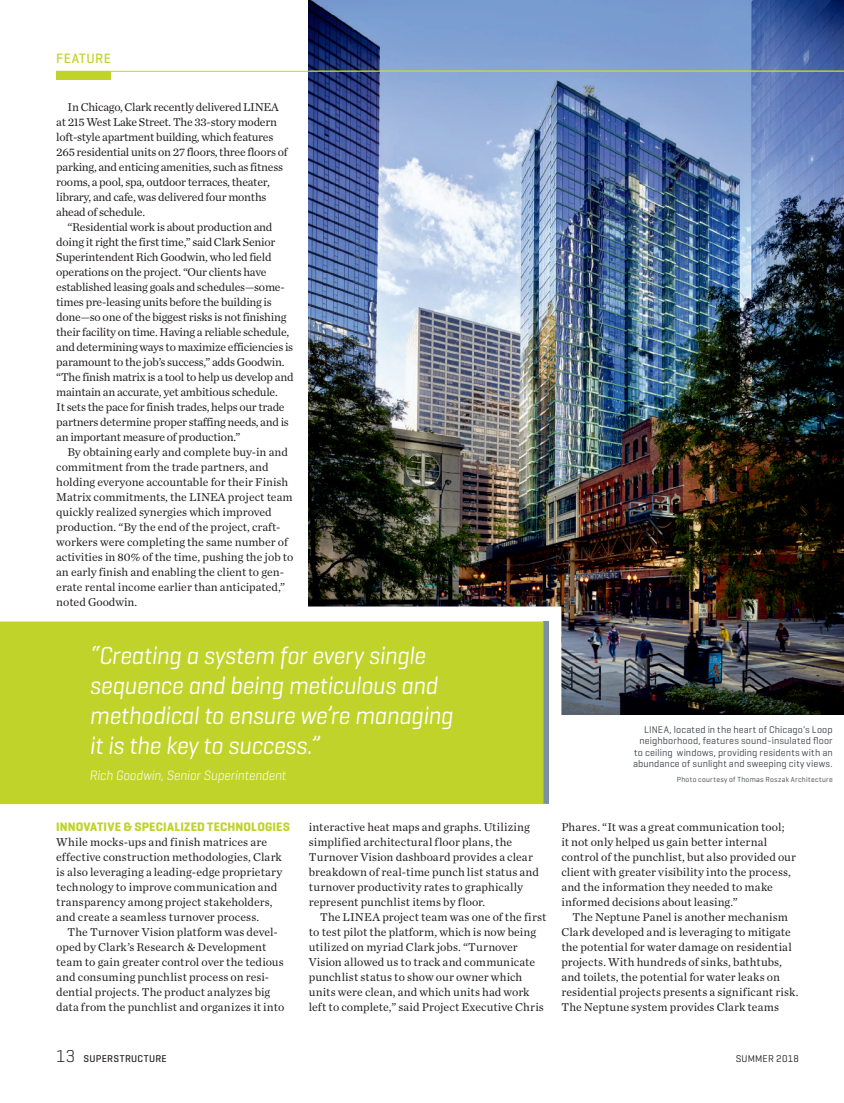
<style>
.page{position:relative;width:844px;height:1103px;background:#fff}
.page>*{position:absolute;margin:0;border:0;box-sizing:border-box;transform-origin:0 0}
.t1{font:italic 25px/30px "Geogrotesque";letter-spacing:-.015em;color:#fff;scale:.95 1}
.t2{font:italic 300 13.75px "Geogrotesque";letter-spacing:-.01em;color:#fff;scale:.95 1}
.t3{font:500 13.75px "Geogrotesque";letter-spacing:.03em;color:#c0d32b}
.t4{font:700 12.5px "Geogrotesque";letter-spacing:.015em;color:#c0d32b}
.t5{font:11.88px/15px "Chronicle Text G1";letter-spacing:-.005em;color:#231f20}
.t6{font:10px/11.2px "Geogrotesque";letter-spacing:.01em;color:#3f474e;text-align:right}
.t7{font:500 10px "Geogrotesque";letter-spacing:.03em;color:#231f20}
.t8{font:10px "Geogrotesque";letter-spacing:.025em;color:#231f20}
.t9{font:7.5px "Geogrotesque";letter-spacing:.04em;color:#3f474e}
.s1{font-weight:300;font-size:17.5px}
</style>
<div class="page">
<div style="left:56px;top:71px;width:54px;height:8px;background:#c0d32b"></div>
<img style="left:309px;top:0;width:535px;height:714px">
<hr style="left:309px;top:72px;width:535px;height:1px;background:#fff101">
<hr style="left:56px;top:71px;width:788px;height:1px;background:#c0d32b">
<svg style="left:0;top:606px;width:561px;height:199px;background:#c6d740"></svg>
<div style="left:543px;top:621px;width:6px;height:183px;background:#7a8fa4"></div>
<svg style="left:543px;top:621px;width:3px;height:183px"></svg>
<p class="t3" style="left:56px;top:49px;width:56px">FEATURE</p>
<p class="t5" style="left:56px;top:99px;width:233px;text-indent:11px">In Chicago, Clark recently delivered LINEA at 215 West Lake Street. The 33-story modern loft-style apartment building, which features 265 residential units on 27 floors, three floors of parking, and enticing amenities, such as fitness rooms, a pool, spa, outdoor terraces, theater, library, and cafe, was delivered four months ahead of schedule.</p>
<p class="t5" style="left:56px;top:219px;width:239px;text-indent:11px">“Residential work is about production and doing it right the first time,” said Clark Senior Superintendent Rich Goodwin, who led field operations on the project. “Our clients have established leasing goals and schedules—some&shy;times pre-leasing units before the building is done—so one of the biggest risks is not finishing their facility on time. Having a reliable schedule, and determining ways to maximize efficiencies is paramount to the job’s success,” adds Goodwin. “The finish matrix is a tool to help us develop and maintain an accurate, yet ambitious schedule.<br>It sets the pace for finish trades, helps our trade partners determine proper staffing needs, and is an important measure of production.”</p>
<p class="t5" style="left:56px;top:444px;width:239px;text-indent:11px">By obtaining early and complete buy-in and commitment from the trade partners, and holding everyone accountable for their Finish Matrix commitments, the LINEA project team quickly realized synergies which improved production. “By the end of the project, craft&shy;workers were completing the same number of activities in 80% of the time, pushing the job to an early finish and enabling the client to gen&shy;erate rental income earlier than anticipated,” noted Goodwin.</p>
<h1 class="t1" style="left:90px;top:639px;width:384px">“Creating a system for every single sequence and being meticulous and methodical to ensure we’re managing it is the key to success.”</h1>
<p class="t2" style="left:90px;top:767px;width:208px">Rich Goodwin, Senior Superintendent</p>
<p class="t6" style="left:633px;top:723px;width:201px">LINEA, located in the heart of Chicago's Loop neighborhood, features sound-insulated floor to ceiling windows, providing residents with an abundance of sunlight and sweeping city views.</p>
<p class="t9" style="left:677px;top:774px;width:157px">Photo courtesy of Thomas Roszak Architecture</p>
<p class="t4" style="left:56px;top:819px;width:235px">INNOVATIVE &amp; SPECIALIZED TECHNOLOGIES</p>
<p class="t5" style="left:56px;top:834px;width:228px">While mocks-ups and finish matrices are effective construction methodologies, Clark is also leveraging a leading-edge proprietary technology to improve communication and transparency among project stakeholders, and create a seamless turnover process.</p>
<p class="t5" style="left:56px;top:924px;width:230px;text-indent:11px">The Turnover Vision platform was devel&shy;oped by Clark’s Research &amp; Development team to gain greater control over the tedious and consuming punchlist process on resi&shy;dential projects. The product analyzes big data from the punchlist and organizes it into</p>
<p class="t5" style="left:309px;top:819px;width:232px">interactive heat maps and graphs. Utilizing simplified architectural floor plans, the Turnover Vision dashboard provides a clear breakdown of real-time punch list status and turnover productivity rates to graphically represent punchlist items by floor.</p>
<p class="t5" style="left:309px;top:909px;width:239px;text-indent:11px">The LINEA project team was one of the first to test pilot the platform, which is now being utilized on myriad Clark jobs. “Turnover Vision allowed us to track and communicate punchlist status to show our owner which units were clean, and which units had work left to complete,” said Project Executive Chris</p>
<p class="t5" style="left:561px;top:819px;width:236px">Phares. “It was a great communication tool;<br>it not only helped us gain better internal control of the punchlist, but also provided our client with greater visibility into the process, and the information they needed to make informed decisions about leasing.”</p>
<p class="t5" style="left:561px;top:909px;width:239px;text-indent:11px">The Neptune Panel is another mechanism Clark developed and is leveraging to mitigate the potential for water damage on residential projects. With hundreds of sinks, bathtubs, and toilets, the potential for water leaks on residential projects presents a significant risk.<br>The Neptune system provides Clark teams</p>
<p class="t7" style="left:56px;top:1052px;width:112px"><span class="s1">13</span> SUPERSTRUCTURE</p>
<p class="t8" style="left:735px;top:1052px;width:65px">SUMMER 2018</p>
</div>
